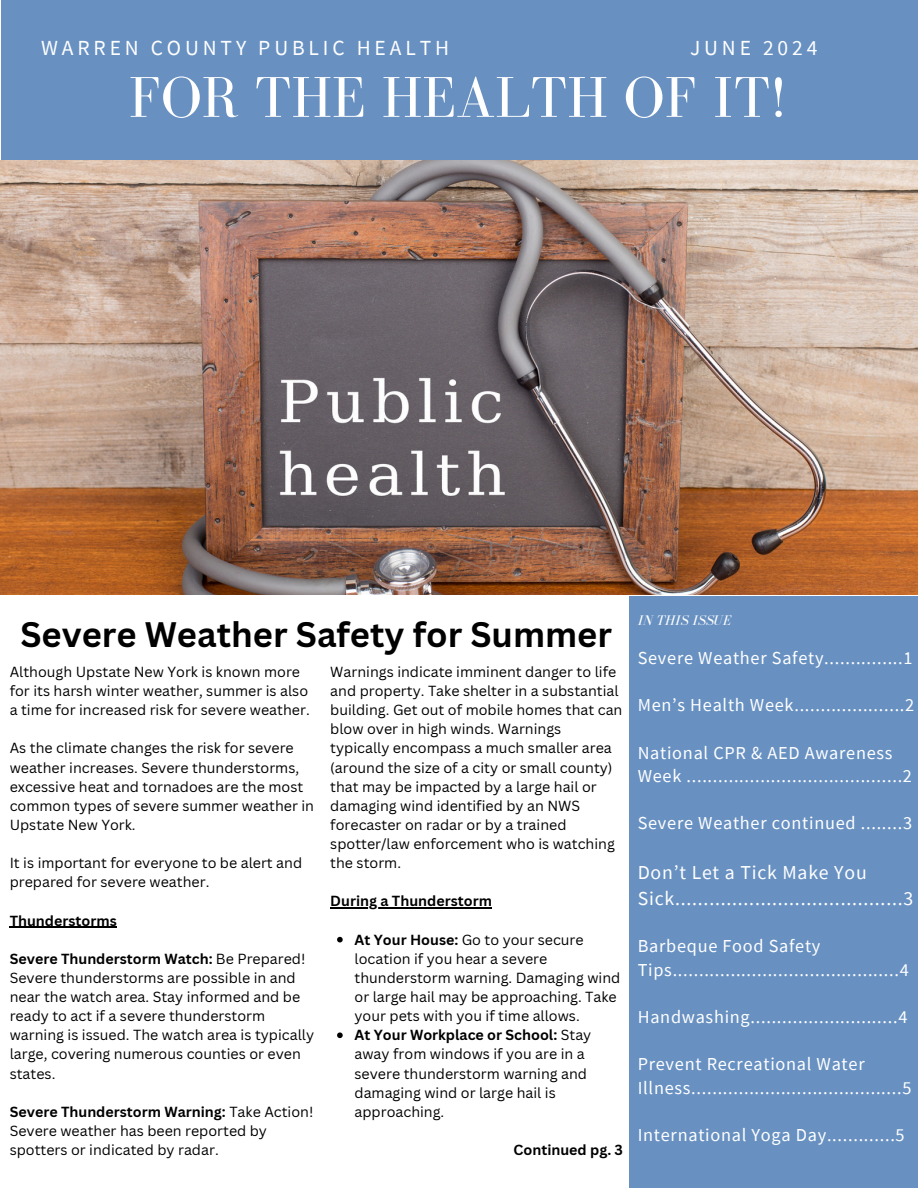
<style>
.page{position:relative;width:918px;height:1188px;background:#fff}
.page>*{position:absolute;margin:0;border:0;box-sizing:border-box;transform-origin:0 0}
.t1{font:59.1px "Bodoni FLF";color:#fff}
.t2{font:700 34.5px "Canva Sans";color:#000}
.t3{font:21.45px "Source Sans Pro";letter-spacing:.18em;color:#fff}
.t4{font:19.8px/25.8px "Source Sans Pro";letter-spacing:.04em;color:#fff}
.t5{font:18.3px/23.7px "Source Sans Pro";letter-spacing:.04em;color:#fff}
.t6{font:14.25px/19.2px "Canva Sans";color:#000}
.t7{font:700 14.25px "Canva Sans";color:#000}
.t8{font:italic 14.25px "Bodoni FLF";color:#fff}
.s1{font-weight:700}
</style>
<div class="page">
<div style="left:629px;top:596px;width:289px;height:592px;background:#6891c2"></div>
<img style="left:0;top:160px;width:917px;height:434px">
<div style="left:1px;top:0;width:917px;height:160px;background:#6891c2"></div>
<hr style="left:10px;top:927px;width:107px;height:1px;background:#000">
<hr style="left:330px;top:908px;width:162px;height:1px;background:#000">
<svg style="left:337px;top:937px;width:6px;height:5px"></svg>
<svg style="left:337px;top:1032px;width:6px;height:6px"></svg>
<h4 class="t3" style="left:41px;top:34px;width:410px">WARREN COUNTY PUBLIC HEALTH</h4>
<h4 class="t3" style="left:690px;top:34px;width:129px">JUNE 2024</h4>
<p class="t1" style="left:128px;top:65px;width:659px">FOR THE HEALTH OF IT!</p>
<p class="t2" style="left:20px;top:610px;width:593px">Severe Weather Safety for Summer</p>
<p class="t6" style="left:10px;top:662px;width:302px">Although Upstate New York is known more for its harsh winter weather, summer is also a time for increased risk for severe weather.</p>
<h6 class="t6" style="left:10px;top:738px;width:306px">As the climate changes the risk for severe weather increases. Severe thunderstorms, excessive heat and tornadoes are the most common types of severe summer weather in Upstate New York.</h6>
<p class="t6" style="left:10px;top:853px;width:294px">It is important for everyone to be alert and prepared for severe weather.</p>
<h3 class="t7" style="left:10px;top:910px;width:109px">Thunderstorms</h3>
<h5 class="t6" style="left:10px;top:949px;width:306px"><span class="s1">Severe Thunderstorm Watch:</span> Be Prepared!<br>Severe thunderstorms are possible in and near the watch area. Stay informed and be ready to act if a severe thunderstorm warning is issued. The watch area is typically large, covering numerous counties or even states.</h5>
<h5 class="t6" style="left:10px;top:1102px;width:305px"><span class="s1">Severe Thunderstorm Warning:</span> Take Action!<br>Severe weather has been reported by spotters or indicated by radar.</h5>
<h5 class="t6" style="left:330px;top:662px;width:294px">Warnings indicate imminent danger to life and property. Take shelter in a substantial building. Get out of mobile homes that can blow over in high winds. Warnings typically encompass a much smaller area (around the size of a city or small county) that may be impacted by a large hail or damaging wind identified by an NWS forecaster on radar or by a trained spotter/law enforcement who is watching the storm.</h5>
<h5 class="t7" style="left:330px;top:891px;width:163px">During a Thunderstorm</h5>
<h5 class="t6" style="left:355px;top:930px;width:267px"><span class="s1">At Your House:</span> Go to your secure location if you hear a severe thunderstorm warning. Damaging wind or large hail may be approaching. Take your pets with you if time allows.</h5>
<h5 class="t6" style="left:355px;top:1025px;width:238px"><span class="s1">At Your Workplace or School:</span> Stay away from windows if you are in a severe thunderstorm warning and damaging wind or large hail is approaching.</h5>
<h5 class="t7" style="left:514px;top:1140px;width:111px">Continued pg. 3</h5>
<h1 class="t8" style="left:638px;top:613px;width:95px">IN THIS ISSUE</h1>
<h2 class="t5" style="left:638px;top:646px;width:276px">Severe Weather Safety...............1</h2>
<p class="t5" style="left:638px;top:693px;width:278px">Men’s Health Week.....................2</p>
<p class="t5" style="left:638px;top:740px;width:276px">National CPR &amp; AED Awareness<br>Week .........................................2</p>
<p class="t5" style="left:638px;top:811px;width:276px">Severe Weather continued ........3</p>
<h6 class="t4" style="left:638px;top:859px;width:277px">Don’t Let a Tick Make You<br>Sick........................................3</h6>
<p class="t5" style="left:638px;top:934px;width:273px">Barbeque Food Safety<br>Tips...........................................4</p>
<p class="t5" style="left:638px;top:1005px;width:271px">Handwashing............................4</p>
<p class="t5" style="left:638px;top:1052px;width:275px">Prevent Recreational Water<br>Illness........................................5</p>
<h6 class="t5" style="left:638px;top:1123px;width:269px">International Yoga Day.............5</h6>
</div>
